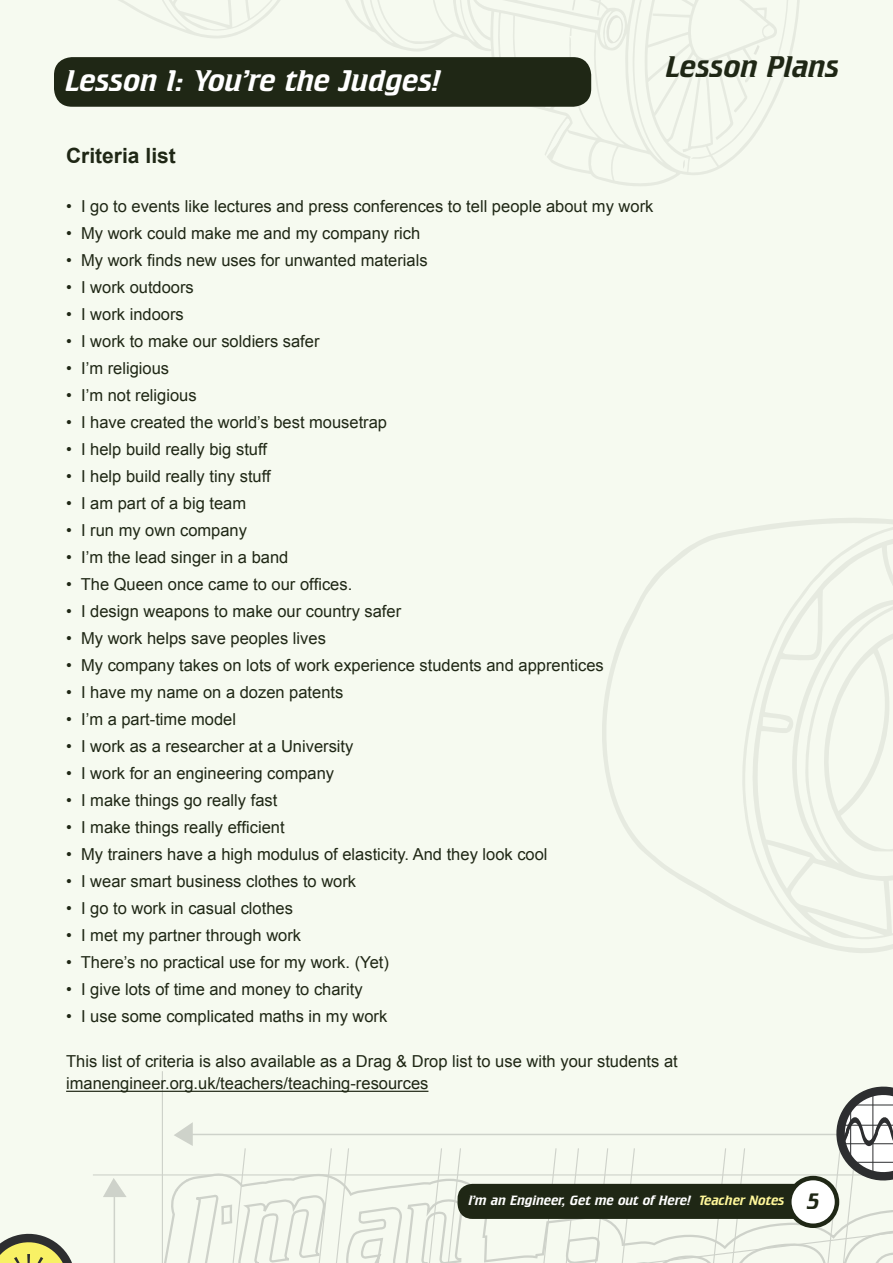
<style>
.page{position:relative;width:893px;height:1263px;background:#f6faf0}
.page>*{position:absolute;margin:0;border:0;box-sizing:border-box;transform-origin:0 0}
.t1{font:italic 30px "Crillee BT";color:#fff}
.t2{font:italic 30px "Crillee BT";color:#1f2715}
.t3{font:700 21px "Arial";color:#1f2715}
.t4{font:16.5px/22.5px "Arial";color:#1f2715}
.t5{font:italic 13.5px "Crillee BT";color:#fff}
.s1{color:#fff79a}
.s2{font-size:22.5px;color:#1f2715}
</style>
<div class="page">
<hr style="left:93px;top:1174px;width:800px;height:1px;background:#2d2e30">
<hr style="left:162px;top:1071px;width:1px;height:192px;background:#2d2e30">
<svg style="left:162px;top:1197px;width:345px;height:66px"></svg>
<hr style="left:185px;top:1134px;width:708px;height:1px;background:#2d2e30">
<svg style="left:170px;top:1122px;width:293px;height:141px"></svg>
<hr style="left:114px;top:1188px;width:1px;height:75px;background:#2d2e30">
<svg style="left:95px;top:1174px;width:40px;height:27px"></svg>
<svg style="left:507px;top:1086px;width:386px;height:177px"></svg>
<svg style="left:0;top:1233px;width:72px;height:30px"></svg>
<svg style="left:345px;top:0;width:455px;height:186px"></svg>
<svg style="left:119px;top:0;width:161px;height:38px"></svg>
<svg style="left:604px;top:11px;width:21px;height:37px"></svg>
<svg style="left:757px;top:10px;width:7px;height:7px"></svg>
<svg style="left:753px;top:45px;width:7px;height:10px"></svg>
<svg style="left:539px;top:107px;width:15px;height:1px"></svg>
<svg style="left:544px;top:118px;width:26px;height:41px"></svg>
<svg style="left:683px;top:159px;width:2px;height:10px"></svg>
<svg style="left:602px;top:518px;width:291px;height:435px"></svg>
<svg style="left:749px;top:533px;width:144px;height:406px"></svg>
<svg style="left:822px;top:626px;width:71px;height:226px"></svg>
<div style="left:458px;top:1184px;width:355px;height:35px;background:#1f2715;border-radius:15px"></div>
<div style="left:789px;top:1178px;width:48px;height:48px;background:#fff;border-radius:50%"></div>
<div style="left:787px;top:1176px;width:52px;height:52px;border:4px solid #1f2715;border-radius:50%"></div>
<div style="left:54px;top:57px;width:537px;height:50px;background:#1f2715;border-radius:18px"></div>
<hr style="left:66px;top:1091px;width:362px;height:1px;background:#1f2715">
<h1 class="t1" style="left:66px;top:62px;width:376px">Lesson 1: You’re the Judges!</h1>
<h1 class="t2" style="left:666px;top:48px;width:175px">Lesson Plans</h1>
<p class="t3" style="left:66px;top:142px;width:111px">Criteria list</p>
<p class="t4" style="left:66px;top:195px;width:589px">• I go to events like lectures and press conferences to tell people about my work</p>
<p class="t4" style="left:66px;top:222px;width:356px">• My work could make me and my company rich</p>
<p class="t4" style="left:66px;top:249px;width:363px">• My work finds new uses for unwanted materials</p>
<p class="t4" style="left:66px;top:276px;width:129px">• I work outdoors</p>
<p class="t4" style="left:66px;top:303px;width:119px">• I work indoors</p>
<p class="t4" style="left:66px;top:330px;width:255px">• I work to make our soldiers safer</p>
<p class="t4" style="left:66px;top:357px;width:104px">• I’m religious</p>
<p class="t4" style="left:66px;top:384px;width:132px">• I’m not religious</p>
<p class="t4" style="left:66px;top:411px;width:322px">• I have created the world’s best mousetrap</p>
<p class="t4" style="left:66px;top:438px;width:202px">• I help build really big stuff</p>
<p class="t4" style="left:66px;top:465px;width:206px">• I help build really tiny stuff</p>
<p class="t4" style="left:66px;top:492px;width:182px">• I am part of a big team</p>
<p class="t4" style="left:66px;top:519px;width:182px">• I run my own company</p>
<p class="t4" style="left:66px;top:546px;width:224px">• I’m the lead singer in a band</p>
<p class="t4" style="left:66px;top:573px;width:288px">• The Queen once came to our offices.</p>
<p class="t4" style="left:66px;top:600px;width:337px">• I design weapons to make our country safer</p>
<p class="t4" style="left:66px;top:627px;width:261px">• My work helps save peoples lives</p>
<p class="t4" style="left:66px;top:654px;width:539px">• My company takes on lots of work experience students and apprentices</p>
<p class="t4" style="left:66px;top:681px;width:279px">• I have my name on a dozen patents</p>
<p class="t4" style="left:66px;top:708px;width:171px">• I’m a part-time model</p>
<p class="t4" style="left:66px;top:735px;width:289px">• I work as a researcher at a University</p>
<p class="t4" style="left:66px;top:762px;width:270px">• I work for an engineering company</p>
<p class="t4" style="left:66px;top:789px;width:213px">• I make things go really fast</p>
<p class="t4" style="left:66px;top:816px;width:220px">• I make things really efficient</p>
<p class="t4" style="left:66px;top:843px;width:483px">• My trainers have a high modulus of elasticity. And they look cool</p>
<p class="t4" style="left:66px;top:870px;width:292px">• I wear smart business clothes to work</p>
<p class="t4" style="left:66px;top:897px;width:228px">• I go to work in casual clothes</p>
<p class="t4" style="left:66px;top:924px;width:237px">• I met my partner through work</p>
<p class="t4" style="left:66px;top:951px;width:324px">• There’s no practical use for my work. (Yet)</p>
<p class="t4" style="left:66px;top:978px;width:298px">• I give lots of time and money to charity</p>
<p class="t4" style="left:66px;top:1005px;width:323px">• I use some complicated maths in my work</p>
<p class="t4" style="left:66px;top:1050px;width:613px">This list of criteria is also available as a Drag &amp; Drop list to use with your students at imanengineer.org.uk/teachers/teaching-resources</p>
<p class="t5" style="left:469px;top:1192px;width:353px">I’m an Engineer, Get me out of Here! <span class="s1">Teacher Notes</span> <span class="s2">5</span></p>
</div>
